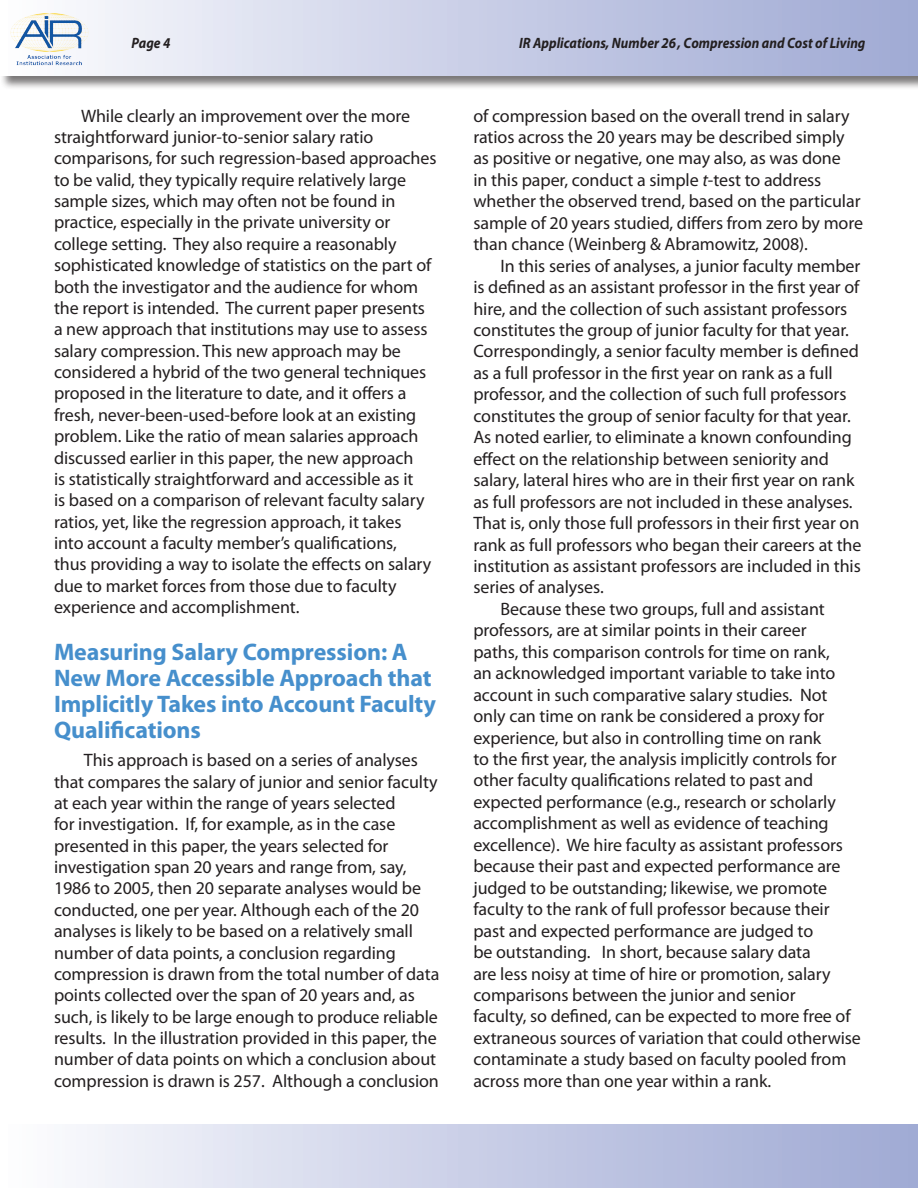
<style>
.page{position:relative;width:918px;height:1188px;background:#fff}
.page>*{position:absolute;margin:0;border:0;box-sizing:border-box;transform-origin:0 0}
.subhead_IR{font:700 24px/25.8px "Myriad Pro";letter-spacing:-.005em;color:#468fcc}
.t1{font:18px/21.5px "Myriad Pro";letter-spacing:-.005em;color:#231f20}
.t2{font:italic 700 15px "Myriad Pro";color:#231f20;scale:.9 1}
.s1{font-style:italic}
</style>
<div class="page">
<div style="left:0;top:0;width:918px;height:90px;background:#231f20;opacity:.6"></div>
<div style="left:0;top:0;width:918px;height:75px;background:linear-gradient(to right,#fcfcfe,#9da8d3)"></div>
<img style="left:3px;top:12px;width:93px;height:55px">
<div style="left:0;top:1125px;width:918px;height:63px;background:linear-gradient(to right,#fcfcfe,#9da8d3)"></div>
<p class="t2" style="left:132px;top:33px;width:45px">Page 4</p>
<p class="t2" style="left:519px;top:33px;width:387px">IR Applications, Number 26 , Compression and Cost of Living</p>
<p class="t1" style="left:54px;top:105px;width:384px;text-indent:27px">While clearly an improvement over the more straightforward junior-to-senior salary ratio comparisons, for such regression-based approaches to be valid, they typically require relatively large sample sizes, which may often not be found in practice, especially in the private university or college setting. They also require a reasonably sophisticated knowledge of statistics on the part of both the investigator and the audience for whom the report is intended. The current paper presents a new approach that institutions may use to assess salary compression. This new approach may be considered a hybrid of the two general techniques proposed in the literature to date, and it offers a fresh, never-been-used-before look at an existing problem. Like the ratio of mean salaries approach discussed earlier in this paper, the new approach<br>is statistically straightforward and accessible as it<br>is based on a comparison of relevant faculty salary ratios, yet, like the regression approach, it takes<br>into account a faculty member’s qualifications,<br>thus providing a way to isolate the effects on salary due to market forces from those due to faculty experience and accomplishment.</p>
<p class="subhead_IR" style="left:54px;top:639px;width:383px">Measuring Salary Compression: A<br>New More Accessible Approach that<br>Implicitly Takes into Account Faculty<br>Qualifications</p>
<p class="t1" style="left:54px;top:749px;width:387px;text-indent:30px">This approach is based on a series of analyses that compares the salary of junior and senior faculty at each year within the range of years selected<br>for investigation. If, for example, as in the case presented in this paper, the years selected for investigation span 20 years and range from, say, 1986 to 2005, then 20 separate analyses would be conducted, one per year. Although each of the 20 analyses is likely to be based on a relatively small number of data points, a conclusion regarding compression is drawn from the total number of data points collected over the span of 20 years and, as such, is likely to be large enough to produce reliable results. In the illustration provided in this paper, the number of data points on which a conclusion about compression is drawn is 257. Although a conclusion</p>
<p class="t1" style="left:473px;top:104px;width:391px">of compression based on the overall trend in salary ratios across the 20 years may be described simply as positive or negative, one may also, as was done<br>in this paper, conduct a simple <span class="s1">t</span>-test to address whether the observed trend, based on the particular sample of 20 years studied, differs from zero by more than chance (Weinberg &amp; Abramowitz, 2008).</p>
<p class="t1" style="left:473px;top:255px;width:390px;text-indent:27px">In this series of analyses, a junior faculty member is defined as an assistant professor in the first year of hire, and the collection of such assistant professors constitutes the group of junior faculty for that year.<br>Correspondingly, a senior faculty member is defined as a full professor in the first year on rank as a full professor, and the collection of such full professors constitutes the group of senior faculty for that year.<br>As noted earlier, to eliminate a known confounding effect on the relationship between seniority and salary, lateral hires who are in their first year on rank as full professors are not included in these analyses.<br>That is, only those full professors in their first year on rank as full professors who began their careers at the institution as assistant professors are included in this series of analyses.</p>
<p class="t1" style="left:473px;top:598px;width:389px;text-indent:27px">Because these two groups, full and assistant professors, are at similar points in their career<br>paths, this comparison controls for time on rank,<br>an acknowledged important variable to take into account in such comparative salary studies. Not only can time on rank be considered a proxy for experience, but also in controlling time on rank<br>to the first year, the analysis implicitly controls for other faculty qualifications related to past and expected performance (e.g., research or scholarly accomplishment as well as evidence of teaching excellence). We hire faculty as assistant professors because their past and expected performance are judged to be outstanding; likewise, we promote faculty to the rank of full professor because their past and expected performance are judged to<br>be outstanding. In short, because salary data<br>are less noisy at time of hire or promotion, salary comparisons between the junior and senior<br>faculty, so defined, can be expected to more free of extraneous sources of variation that could otherwise contaminate a study based on faculty pooled from across more than one year within a rank.</p>
</div>
